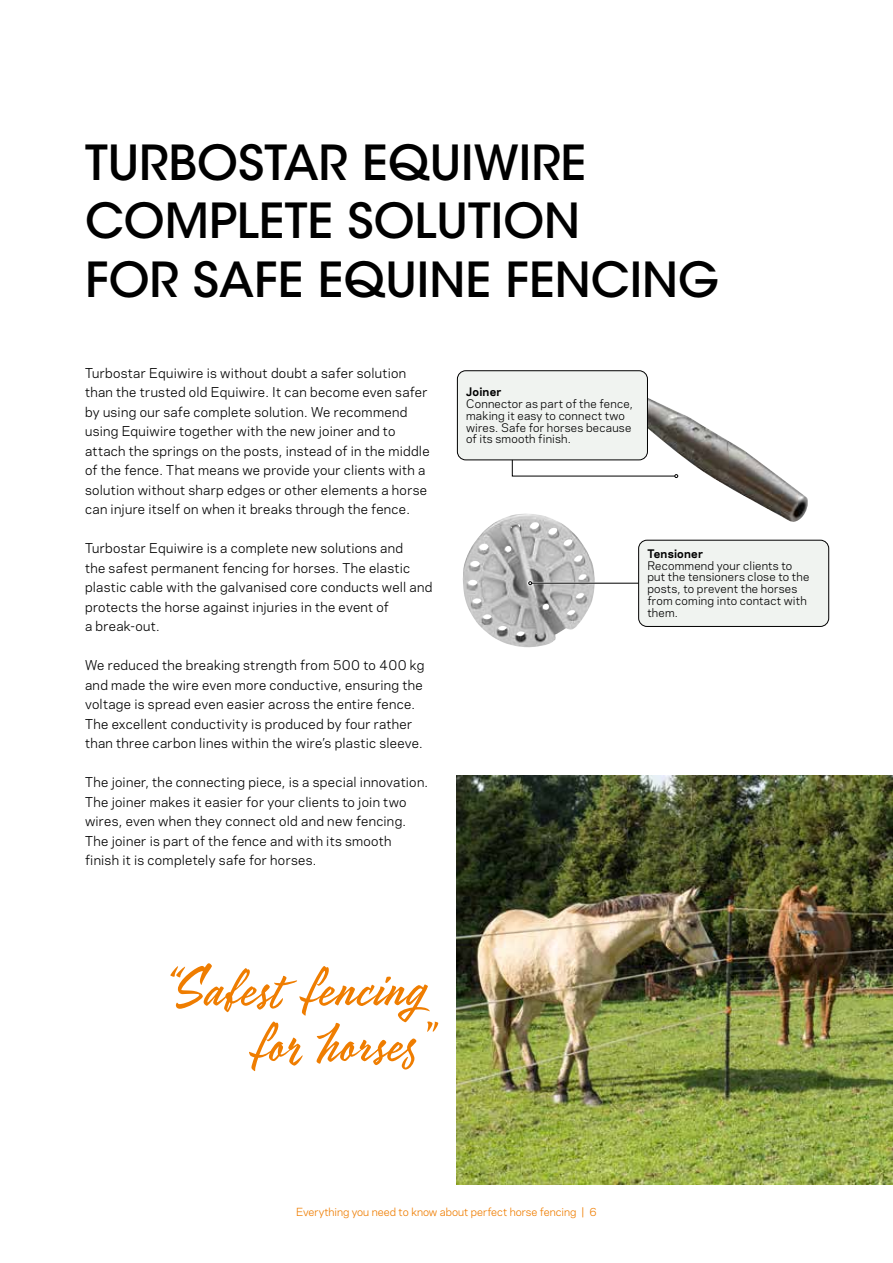
<style>
.page{position:relative;width:893px;height:1263px;background:#fff}
.page>*{position:absolute;margin:0;border:0;box-sizing:border-box;transform-origin:0 0}
.t1{font:55.5px/55.5px "Mojito";color:#ef7d00;text-align:right}
.t2{font:500 48px/58.5px "ITC Avant Garde Std";color:#000}
.t3{font:12.75px/19.5px "Galaxie Polaris";letter-spacing:.025em;color:#000}
.t4{font:11.1px/11.9px "Galaxie Polaris";letter-spacing:.02em;color:#000}
.t5{font:700 11.1px "Galaxie Polaris";letter-spacing:.02em;color:#000}
.t6{font:10.5px "Galaxie Polaris";color:#ef7d00}
</style>
<div class="page">
<img style="left:456px;top:775px;width:437px;height:409px">
<img style="left:648px;top:398px;width:160px;height:124px">
<div style="left:511px;top:451px;width:168px;height:28px;background:#fff"></div>
<svg style="left:512px;top:452px;width:166px;height:26px"></svg>
<img style="left:474px;top:514px;width:49px;height:29px">
<div style="left:457px;top:371px;width:190px;height:89px;background:#f0f3f0;border-radius:8px"></div>
<div style="left:457px;top:370px;width:191px;height:90px;border:1px solid #000;border-radius:8px"></div>
<svg style="left:527px;top:564px;width:68px;height:22px"></svg>
<svg style="left:528px;top:565px;width:110px;height:20px"></svg>
<div style="left:639px;top:540px;width:190px;height:86px;background:#f0f3f0;border-radius:8px"></div>
<div style="left:638px;top:540px;width:191px;height:87px;border:1px solid #000;border-radius:8px"></div>
<h2 class="t2" style="left:85px;top:133px;width:636px">TURBOSTAR EQUIWIRE<br>COMPLETE SOLUTION<br>FOR SAFE EQUINE FENCING</h2>
<p class="t3" style="left:85px;top:362px;width:346px">Turbostar Equiwire is without doubt a safer solution than the trusted old Equiwire. It can become even safer by using our safe complete solution. We recommend using Equiwire together with the new joiner and to attach the springs on the posts, instead of in the middle of the fence. That means we provide your clients with a solution without sharp edges or other elements a horse can injure itself on when it breaks through the fence.</p>
<p class="t3" style="left:85px;top:538px;width:349px">Turbostar Equiwire is a complete new solutions and<br>the safest permanent fencing for horses. The elastic plastic cable with the galvanised core conducts well and protects the horse against injuries in the event of<br>a break-out.</p>
<p class="t3" style="left:85px;top:655px;width:341px">We reduced the breaking strength from 500 to 400 kg and made the wire even more conductive, ensuring the voltage is spread even easier across the entire fence.<br>The excellent conductivity is produced by four rather than three carbon lines within the wire’s plastic sleeve.</p>
<p class="t3" style="left:85px;top:772px;width:345px">The joiner, the connecting piece, is a special innovation.<br>The joiner makes it easier for your clients to join two wires, even when they connect old and new fencing.<br>The joiner is part of the fence and with its smooth finish it is completely safe for horses.</p>
<p class="t5" style="left:466px;top:383px;width:37px">Joiner</p>
<p class="t4" style="left:466px;top:397px;width:168px">Connector as part of the fence, making it easy to connect two wires. Safe for horses because of its smooth finish.</p>
<p class="t5" style="left:647px;top:545px;width:57px">Tensioner</p>
<p class="t4" style="left:647px;top:559px;width:164px">Recommend your clients to put the tensioners close to the posts, to prevent the horses from coming into contact with them.</p>
<h1 class="t1" style="left:159px;top:959px;width:268px">“Safest fencing for horses”</h1>
<p class="t6" style="left:296px;top:1204px;width:302px">Everything you need to know about perfect horse fencing | 6</p>
</div>
